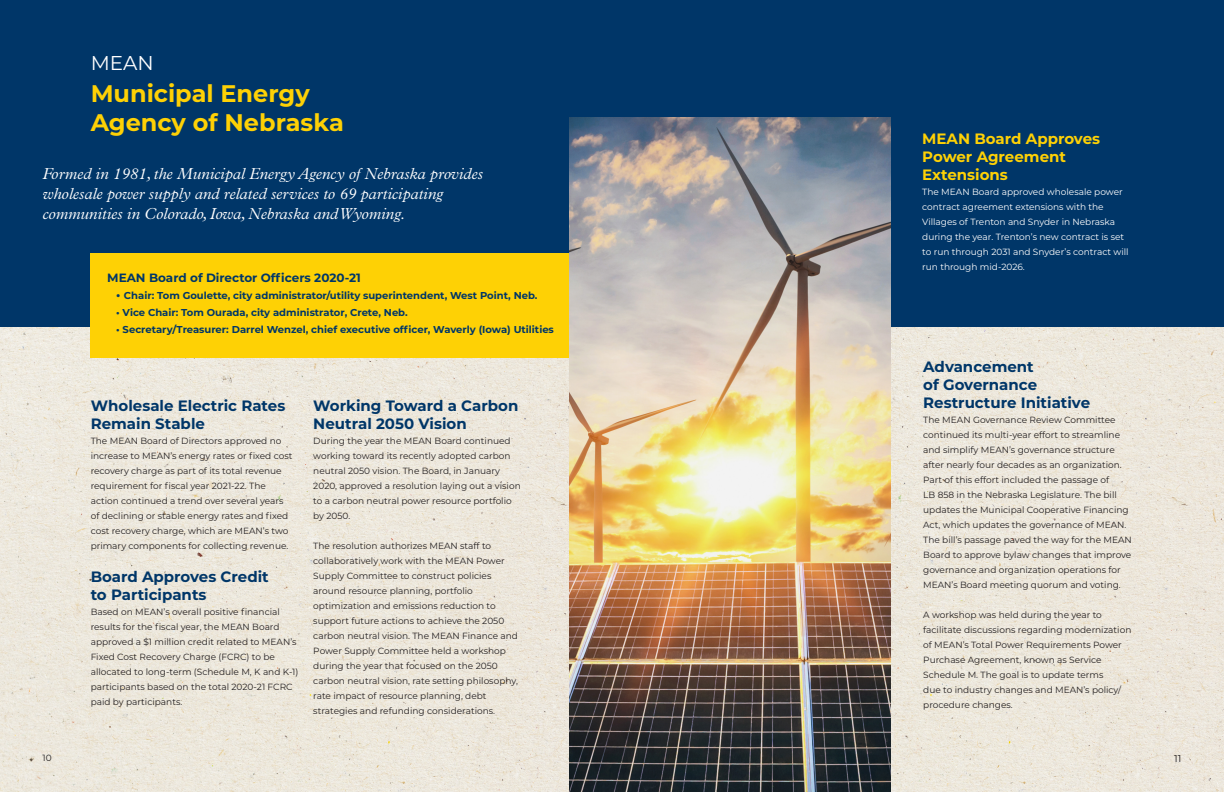
<style>
.page{position:relative;width:1224px;height:792px;background:#fff}
.page>*{position:absolute;margin:0;border:0;box-sizing:border-box;transform-origin:0 0}
.Title_7{font:700 24px/28.8px "Montserrat";color:#fed105}
.Title_3{font:20px "Montserrat";color:#fff}
.Sub_Header_1{font:italic 300 16px/20px "Plantin MT Pro";color:#fff}
.Sub_Title_1_Right{font:700 15px/18px "Montserrat";color:#003668}
.Sub_Title_1_Right-2{font:700 15px/18px "Montserrat";color:#fed105}
.Title_3-2{font:700 12px "Montserrat";color:#003668}
.Title_3-3{font:700 10px "Montserrat";color:#003668}
.t1{font:10px "Montserrat";color:#231f20}
.Body_Text{font:9px/15px "Montserrat";color:#231f20}
.Body_Text-2{font:9px/15px "Montserrat";color:#fff}
.s1{font-size:12px}
</style>
<div class="page">
<img style="left:0;top:326px;width:1224px;height:466px">
<div style="left:0;top:0;width:1224px;height:326px;background:#003668"></div>
<div style="left:91px;top:253px;width:521px;height:105px;background:#fed105"></div>
<img style="left:569px;top:118px;width:322px;height:674px">
<p class="Title_3" style="left:91px;top:50px;width:65px">MEAN</p>
<p class="Title_7" style="left:91px;top:78px;width:255px">Municipal Energy<br>Agency of Nebraska</p>
<p class="Sub_Header_1" style="left:43px;top:164px;width:442px">Formed in 1981, the Municipal Energy Agency of Nebraska provides wholesale power supply and related services to 69 participating communities in Colorado, Iowa, Nebraska and Wyoming.</p>
<p class="Title_3-2" style="left:107px;top:269px;width:255px">MEAN Board of Director Officers 2020-21</p>
<p class="Title_3-3" style="left:116px;top:288px;width:423px"><span class="s1">•</span> Chair: Tom Goulette, city administrator/utility superintendent, West Point, Neb.</p>
<p class="Title_3-3" style="left:116px;top:305px;width:293px">• Vice Chair: Tom Ourada, city administrator, Crete, Neb.</p>
<p class="Title_3-3" style="left:116px;top:322px;width:439px">• Secretary/Treasurer: Darrel Wenzel, chief executive officer, Waverly (Iowa) Utilities</p>
<p class="Sub_Title_1_Right" style="left:91px;top:395px;width:196px">Wholesale Electric Rates<br>Remain Stable</p>
<p class="Body_Text" style="left:91px;top:433px;width:203px">The MEAN Board of Directors approved no increase to MEAN’s energy rates or fixed cost recovery charge as part of its total revenue requirement for fiscal year 2021-22. The action continued a trend over several years of declining or stable energy rates and fixed cost recovery charge, which are MEAN’s two primary components for collecting revenue.</p>
<p class="Sub_Title_1_Right" style="left:91px;top:566px;width:180px">Board Approves Credit to Participants</p>
<p class="Body_Text" style="left:91px;top:604px;width:209px">Based on MEAN’s overall positive financial results for the fiscal year, the MEAN Board approved a $1 million credit related to MEAN’s Fixed Cost Recovery Charge (FCRC) to be allocated to long-term (Schedule M, K and K-1) participants based on the total 2020-21 FCRC paid by participants.</p>
<p class="Sub_Title_1_Right" style="left:313px;top:395px;width:207px">Working Toward a Carbon<br>Neutral 2050 Vision</p>
<p class="Body_Text" style="left:313px;top:433px;width:209px">During the year the MEAN Board continued working toward its recently adopted carbon neutral 2050 vision. The Board, in January 2020, approved a resolution laying out a vision to a carbon neutral power resource portfolio by 2050.</p>
<p class="Body_Text" style="left:313px;top:538px;width:206px">The resolution authorizes MEAN staff to collaboratively work with the MEAN Power Supply Committee to construct policies around resource planning, portfolio optimization and emissions reduction to support future actions to achieve the 2050 carbon neutral vision. The MEAN Finance and Power Supply Committee held a workshop during the year that focused on the 2050 carbon neutral vision, rate setting philosophy, rate impact of resource planning, debt strategies and refunding considerations.</p>
<p class="Sub_Title_1_Right-2" style="left:922px;top:129px;width:179px">MEAN Board Approves<br>Power Agreement<br>Extensions</p>
<p class="Body_Text-2" style="left:922px;top:184px;width:208px">The MEAN Board approved wholesale power contract agreement extensions with the Villages of Trenton and Snyder in Nebraska during the year. Trenton’s new contract is set to run through 2031 and Snyder’s contract will run through mid-2026.</p>
<p class="Sub_Title_1_Right" style="left:923px;top:357px;width:168px">Advancement<br>of Governance<br>Restructure Initiative</p>
<p class="Body_Text" style="left:923px;top:412px;width:210px">The MEAN Governance Review Committee continued its multi-year effort to streamline and simplify MEAN’s governance structure after nearly four decades as an organization.<br>Part of this effort included the passage of<br>LB 858 in the Nebraska Legislature. The bill updates the Municipal Cooperative Financing Act, which updates the governance of MEAN.<br>The bill’s passage paved the way for the MEAN Board to approve bylaw changes that improve governance and organization operations for MEAN’s Board meeting quorum and voting.</p>
<p class="Body_Text" style="left:923px;top:607px;width:210px">A workshop was held during the year to facilitate discussions regarding modernization of MEAN’s Total Power Requirements Power Purchase Agreement, known as Service Schedule M. The goal is to update terms<br>due to industry changes and MEAN’s policy/ procedure changes.</p>
<p class="Body_Text" style="left:43px;top:750px;width:11px">10</p>
<p class="t1" style="left:1174px;top:751px;width:9px">11</p>
</div>
